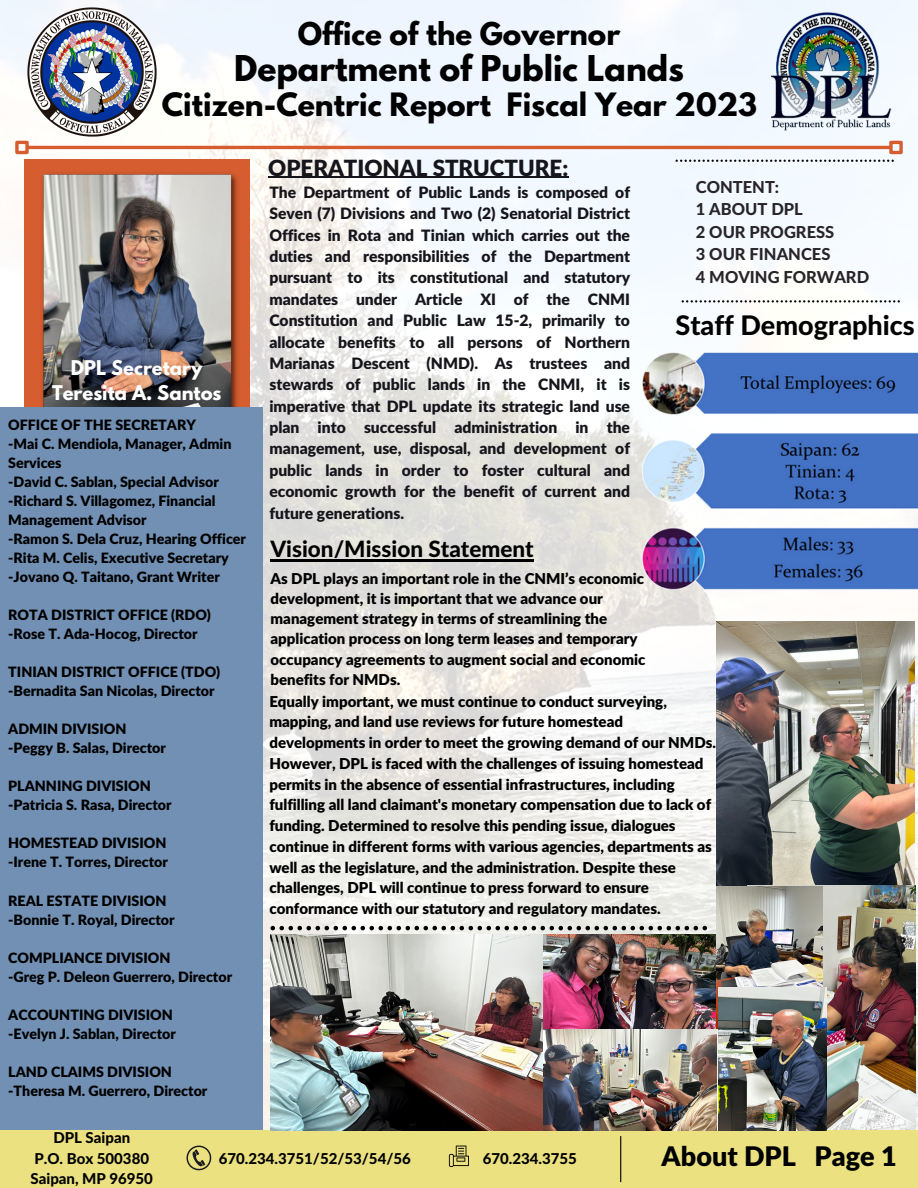
<style>
.page{position:relative;width:918px;height:1188px;background:#fff}
.page>*{position:absolute;margin:0;border:0;box-sizing:border-box;transform-origin:0 0}
.t1{font:700 31.5px "League Spartan";color:#000}
.t2{font:700 28.5px "League Spartan";color:#000}
.t3{font:700 27.9px "League Spartan";color:#000}
.t4{font:800 27px "Lato Latin";color:#000}
.t5{font:900 27px "Lato Latin";color:#000}
.t6{font:800 22.5px "Lato Latin";color:#000}
.t7{font:900 22.35px "Lato Latin";color:#16151b}
.t8{font:700 18px "League Spartan";color:#fff}
.t9{font:800 16.5px "Lato Latin";color:#282428}
.t10{font:900 15.6px/21.3px "Lato Latin";color:#16151b;text-align:justify}
.t11{font:900 15px/20.7px "Lato Latin";color:#000}
.t12{font:800 15px "Lato Latin";color:#000}
.t13{font:900 14.25px/19px "Lato Latin";color:#000}
</style>
<div class="page">
<img style="left:0;top:0;width:918px;height:1130px">
<div style="left:24px;top:160px;width:226px;height:249px;background:#d55d2f"></div>
<img style="left:42px;top:173px;width:196px;height:234px">
<div style="left:0;top:407px;width:262px;height:722px;background:#7190b4"></div>
<img style="left:771px;top:7px;width:122px;height:130px">
<hr style="left:28px;top:146px;width:862px;height:3px;background:#d55d2f">
<div style="left:15px;top:141px;width:14px;height:13px;border:3px solid #d55d2f"></div>
<div style="left:889px;top:141px;width:14px;height:13px;border:3px solid #d55d2f"></div>
<div style="left:0;top:1130px;width:918px;height:58px;background:#ebe180"></div>
<svg style="left:187px;top:1146px;width:24px;height:24px"></svg>
<svg style="left:449px;top:1146px;width:20px;height:21px"></svg>
<hr style="left:620px;top:1136px;width:1px;height:46px;background:#000">
<img style="left:27px;top:7px;width:130px;height:130px">
<img style="left:271px;top:935px;width:272px;height:195px">
<svg style="left:271px;top:926px;width:436px;height:4px;background:#888886"></svg>
<img style="left:717px;top:622px;width:198px;height:264px">
<img style="left:748px;top:886px;width:167px;height:244px">
<img style="left:544px;top:935px;width:173px;height:94px">
<img style="left:716px;top:887px;width:106px;height:141px">
<img style="left:719px;top:987px;width:108px;height:143px">
<img style="left:544px;top:1029px;width:173px;height:101px">
<img style="left:593px;top:352px;width:325px;height:241px">
<hr style="left:268px;top:177px;width:300px;height:1px;background:#16151b">
<hr style="left:271px;top:559px;width:263px;height:3px;background:#000">
<svg style="left:676px;top:160px;width:218px;height:2px"></svg>
<svg style="left:682px;top:300px;width:218px;height:3px"></svg>
<p class="t3" style="left:298px;top:20px;width:324px">Office of the Governor</p>
<p class="t1" style="left:234px;top:53px;width:451px">Department of Public Lands</p>
<p class="t2" style="left:162px;top:90px;width:597px">Citizen-Centric Report Fiscal Year 2023</p>
<p class="t8" style="left:71px;top:359px;width:133px">DPL Secretary</p>
<p class="t8" style="left:52px;top:384px;width:171px">Teresita A. Santos</p>
<p class="t13" style="left:8px;top:416px;width:189px">OFFICE OF THE SECRETARY</p>
<p class="t13" style="left:8px;top:435px;width:225px">-Mai C. Mendiola, Manager, Admin<br>Services</p>
<p class="t13" style="left:8px;top:473px;width:212px">-David C. Sablan, Special Advisor</p>
<p class="t13" style="left:8px;top:492px;width:209px">-Richard S. Villagomez, Financial<br>Management Advisor</p>
<p class="t13" style="left:8px;top:530px;width:239px">-Ramon S. Dela Cruz, Hearing Officer</p>
<p class="t13" style="left:8px;top:549px;width:222px">-Rita M. Celis, Executive Secretary</p>
<p class="t13" style="left:8px;top:568px;width:213px">-Jovano Q. Taitano, Grant Writer</p>
<p class="t13" style="left:8px;top:606px;width:204px">ROTA DISTRICT OFFICE (RDO)</p>
<p class="t13" style="left:8px;top:625px;width:191px">-Rose T. Ada-Hocog, Director</p>
<p class="t13" style="left:8px;top:663px;width:214px">TINIAN DISTRICT OFFICE (TDO)</p>
<p class="t13" style="left:8px;top:682px;width:208px">-Bernadita San Nicolas, Director</p>
<p class="t13" style="left:8px;top:720px;width:120px">ADMIN DIVISION</p>
<p class="t13" style="left:8px;top:739px;width:159px">-Peggy B. Salas, Director</p>
<p class="t13" style="left:8px;top:777px;width:144px">PLANNING DIVISION</p>
<p class="t13" style="left:8px;top:796px;width:165px">-Patricia S. Rasa, Director</p>
<p class="t13" style="left:8px;top:835px;width:160px">HOMESTEAD DIVISION</p>
<p class="t13" style="left:8px;top:854px;width:161px">-Irene T. Torres, Director</p>
<p class="t13" style="left:8px;top:892px;width:160px">REAL ESTATE DIVISION</p>
<p class="t13" style="left:8px;top:911px;width:168px">-Bonnie T. Royal, Director</p>
<p class="t13" style="left:8px;top:949px;width:164px">COMPLIANCE DIVISION</p>
<p class="t13" style="left:8px;top:968px;width:225px">-Greg P. Deleon Guerrero, Director</p>
<p class="t13" style="left:8px;top:1006px;width:166px">ACCOUNTING DIVISION</p>
<p class="t13" style="left:8px;top:1025px;width:169px">-Evelyn J. Sablan, Director</p>
<p class="t13" style="left:8px;top:1063px;width:165px">LAND CLAIMS DIVISION</p>
<p class="t13" style="left:8px;top:1082px;width:201px">-Theresa M. Guerrero, Director</p>
<p class="t7" style="left:268px;top:158px;width:302px">OPERATIONAL STRUCTURE:</p>
<p class="t10" style="left:269px;top:183px;width:362px">The Department of Public Lands is composed of Seven (7) Divisions and Two (2) Senatorial District Offices in Rota and Tinian which carries out the duties and responsibilities of the Department pursuant to its constitutional and statutory mandates under Article XI of the CNMI Constitution and Public Law 15-2, primarily to allocate benefits to all persons of Northern Marianas Descent (NMD). As trustees and stewards of public lands in the CNMI, it is imperative that DPL update its strategic land use plan into successful administration in the management, use, disposal, and development of public lands in order to foster cultural and economic growth for the benefit of current and future generations.</p>
<p class="t9" style="left:696px;top:180px;width:85px">CONTENT:</p>
<p class="t9" style="left:696px;top:202px;width:109px">1 ABOUT DPL</p>
<p class="t9" style="left:696px;top:225px;width:140px">2 OUR PROGRESS</p>
<p class="t9" style="left:696px;top:247px;width:136px">3 OUR FINANCES</p>
<p class="t9" style="left:696px;top:270px;width:175px">4 MOVING FORWARD</p>
<p class="t4" style="left:676px;top:313px;width:241px">Staff Demographics</p>
<p class="t6" style="left:271px;top:539px;width:265px">Vision/Mission Statement</p>
<p class="t11" style="left:271px;top:569px;width:377px;line-height:20.2px">As DPL plays an important role in the CNMI’s economic development, it is important that we advance our management strategy in terms of streamlining the application process on long term leases and temporary occupancy agreements to augment social and economic benefits for NMDs.</p>
<p class="t11" style="left:269px;top:692px;width:448px">Equally important, we must continue to conduct surveying, mapping, and land use reviews for future homestead developments in order to meet the growing demand of our NMDs.<br>However, DPL is faced with the challenges of issuing homestead permits in the absence of essential infrastructures, including fulfilling all land claimant's monetary compensation due to lack of funding. Determined to resolve this pending issue, dialogues continue in different forms with various agencies, departments as well as the legislature, and the administration. Despite these challenges, DPL will continue to press forward to ensure conformance with our statutory and regulatory mandates.</p>
<p class="t12" style="left:53px;top:1131px;width:78px">DPL Saipan</p>
<p class="t12" style="left:34px;top:1152px;width:116px">P.O. Box 500380</p>
<p class="t12" style="left:31px;top:1172px;width:124px">Saipan, MP 96950</p>
<p class="t12" style="left:219px;top:1152px;width:193px">670.234.3751/52/53/54/56</p>
<p class="t12" style="left:483px;top:1152px;width:96px">670.234.3755</p>
<p class="t5" style="left:662px;top:1145px;width:237px">About DPL Page 1</p>
</div>
